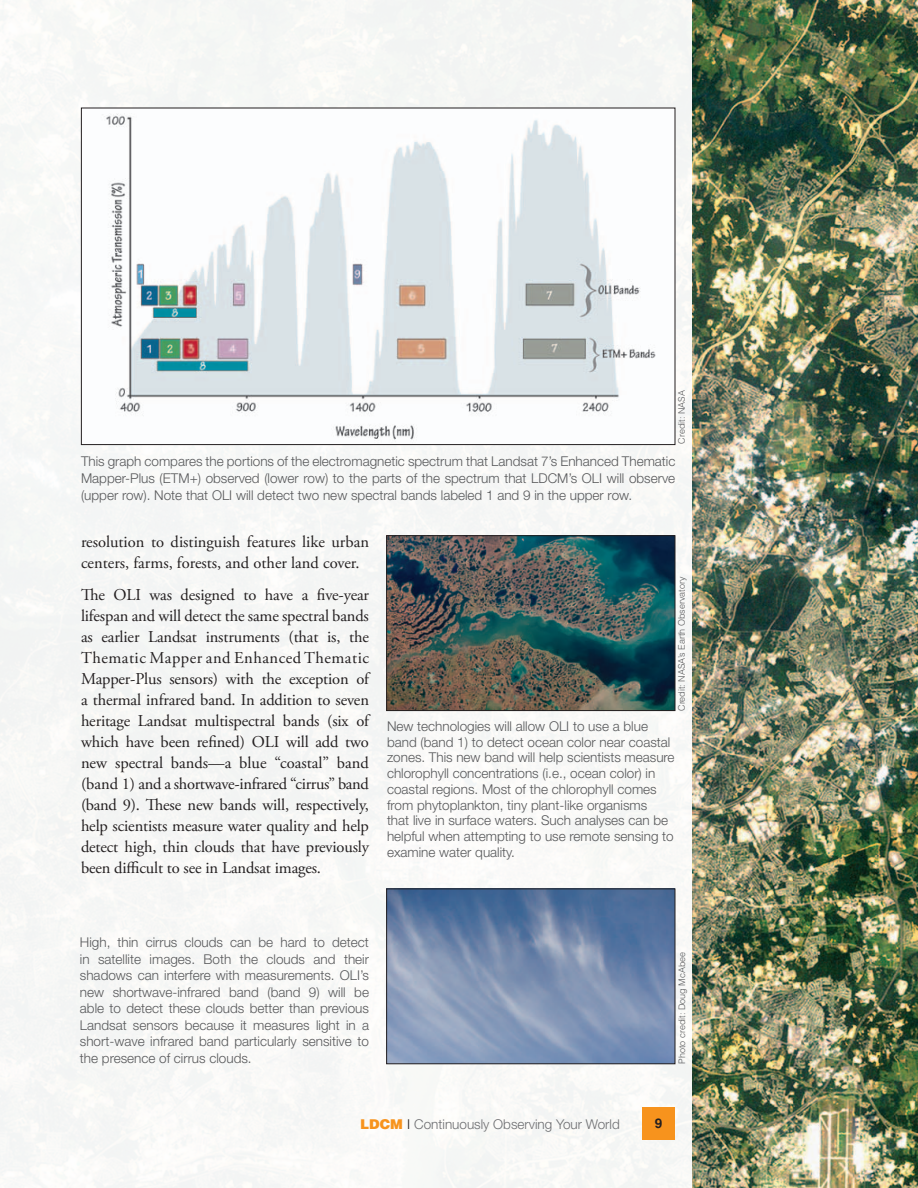
<style>
.page{position:relative;width:918px;height:1188px;background:#fff}
.page>*{position:absolute;margin:0;border:0;box-sizing:border-box;transform-origin:0 0}
.t1{font:16.5px/21px "Adobe Garamond Pro";color:#231f20}
.t2{font:300 13.5px/15.8px "Helvetica Neue LT Std";color:#57585a;text-align:justify}
.t3{font:300 13.5px "Helvetica Neue LT Std";color:#6c6d70}
.t4{font:700 13.5px "Helvetica LT Std";color:#231f20}
.t5{font:300 9px "Helvetica LT Std";color:#57585a}
.s1{font-family:"Helvetica LT Std";font-weight:900;color:#f7931d}
.s2{font-family:"Helvetica LT Std";color:#231f20}
</style>
<div class="page">
<img style="left:692px;top:0;width:226px;height:1188px">
<div style="left:0;top:0;width:692px;height:1188px;background:#f7f7f6"></div>
<div style="left:643px;top:1107px;width:32px;height:33px;background:#f7931d"></div>
<img style="left:106px;top:114px;width:550px;height:326px">
<img style="left:388px;top:537px;width:285px;height:172px">
<div style="left:386px;top:535px;width:289px;height:176px;border:1px solid #231f20"></div>
<img style="left:388px;top:891px;width:285px;height:171px">
<div style="left:386px;top:889px;width:289px;height:175px;border:1px solid #231f20"></div>
<p class="t5" style="left:676px;top:444px;width:55px;rotate:-90deg">Credit: NASA</p>
<p class="t2" style="left:81px;top:452px;width:596px;line-height:17.2px">This graph compares the portions of the electromagnetic spectrum that Landsat 7’s Enhanced Thematic Mapper-Plus (ETM+) observed (lower row) to the parts of the spectrum that LDCM’s OLI will observe (upper row). Note that OLI will detect two new spectral bands labeled 1 and 9 in the upper row.</p>
<p class="t1" style="left:81px;top:532px;width:290px">resolution to distinguish features like urban centers, farms, forests, and other land cover.</p>
<p class="t1" style="left:81px;top:585px;width:290px;text-align:justify">The OLI was designed to have a five-year lifespan and will detect the same spectral bands as earlier Landsat instruments (that is, the Thematic Mapper and Enhanced Thematic Mapper-Plus sensors) with the exception of a thermal infrared band. In addition to seven heritage Landsat multispectral bands (six of which have been refined) OLI will add two new spectral bands—a blue “coastal” band (band 1) and a shortwave-infrared “cirrus” band (band 9). These new bands will, respectively, help scientists measure water quality and help detect high, thin clouds that have previously been difficult to see in Landsat images.</p>
<p class="t5" style="left:676px;top:711px;width:136px;rotate:-90deg">Credit: NASA’s Earth Observatory</p>
<p class="t2" style="left:387px;top:718px;width:289px;text-align:left">New technologies will allow OLI to use a blue band (band 1) to detect ocean color near coastal zones. This new band will help scientists measure chlorophyll concentrations (i.e., ocean color) in coastal regions. Most of the chlorophyll comes from phytoplankton, tiny plant-like organisms<br>that live in surface waters. Such analyses can be helpful when attempting to use remote sensing to examine water quality.</p>
<p class="t2" style="left:80px;top:934px;width:291px;line-height:16.5px">High, thin cirrus clouds can be hard to detect in satellite images. Both the clouds and their shadows can interfere with measurements. OLI’s new shortwave-infrared band (band 9) will be able to detect these clouds better than previous Landsat sensors because it measures light in a short-wave infrared band particularly sensitive to the presence of cirrus clouds.</p>
<p class="t5" style="left:676px;top:1064px;width:113px;rotate:-90deg">Photo credit: Doug McAbee</p>
<p class="t3" style="left:360px;top:1116px;width:261px"><span class="s1">LDCM</span> <span class="s2">I</span> Continuously Observing Your World</p>
<p class="t4" style="left:655px;top:1115px;width:9px">9</p>
</div>
